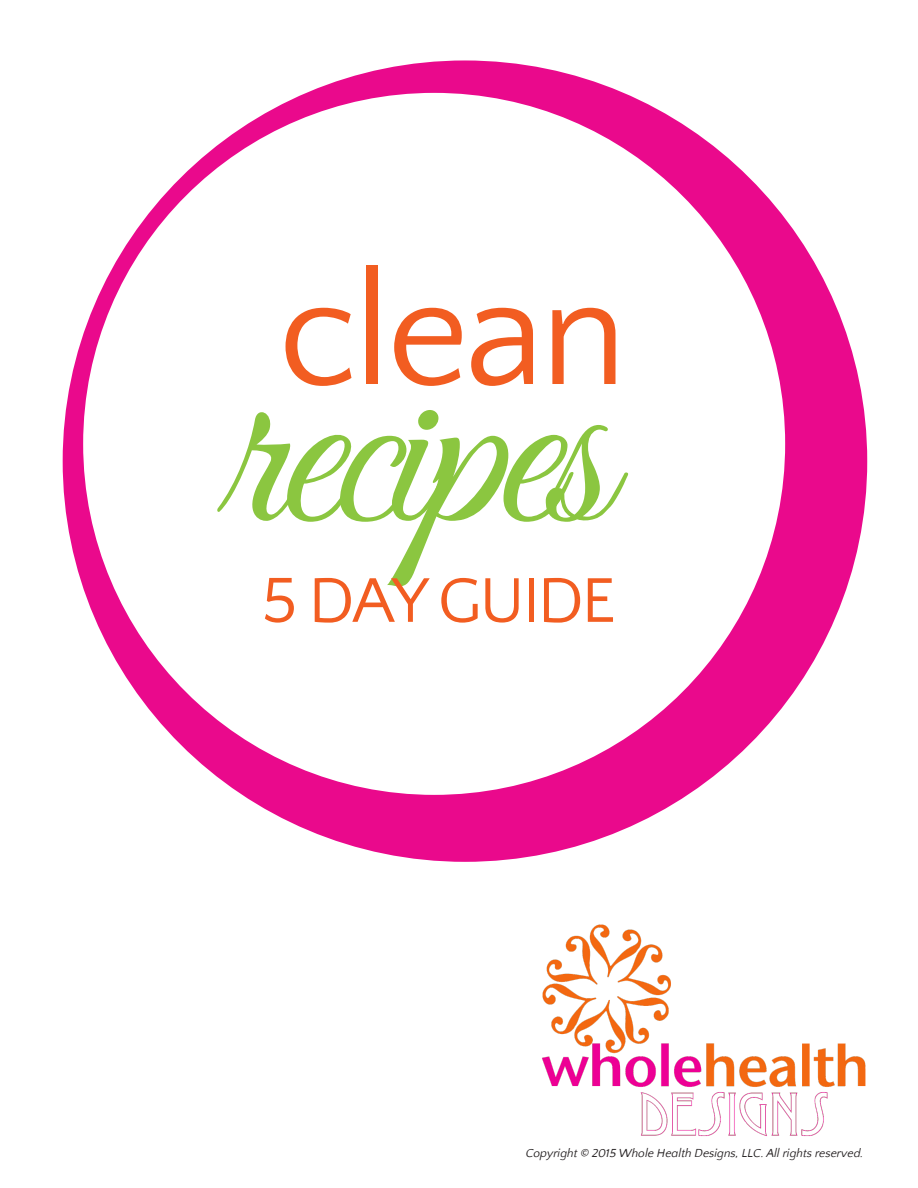
<style>
.page{position:relative;width:918px;height:1188px;background:#fff}
.page>*{position:absolute;margin:0;border:0;box-sizing:border-box;transform-origin:0 0}
.t1{font:241.5px "Great Vibes";letter-spacing:-.03em;color:#8bc640}
.t2{font:160.5px "Quattrocento Sans";letter-spacing:-.03em;color:#f25d21}
.t3{font:66px "Quattrocento Sans";letter-spacing:-.04em;color:#f25d21}
.t4{font:italic 12px "Quattrocento Sans";color:#231f20}
</style>
<div class="page">
<div style="left:63px;top:60px;width:804px;height:802px;background:#ea098c;border-radius:50%"></div>
<div style="left:83px;top:93px;width:702px;height:702px;background:#fff;border-radius:50%"></div>
<img style="left:542px;top:924px;width:324px;height:213px">
<p class="t2" style="left:278px;top:248px;width:351px">clean</p>
<p class="t1" style="left:224px;top:316px;width:387px">recipes</p>
<p class="t3" style="left:262px;top:566px;width:355px">5 DAY GUIDE</p>
<p class="t4" style="left:526px;top:1147px;width:339px">Copyright © 2015 Whole Health Designs, LLC. All rights reserved.</p>
</div>
